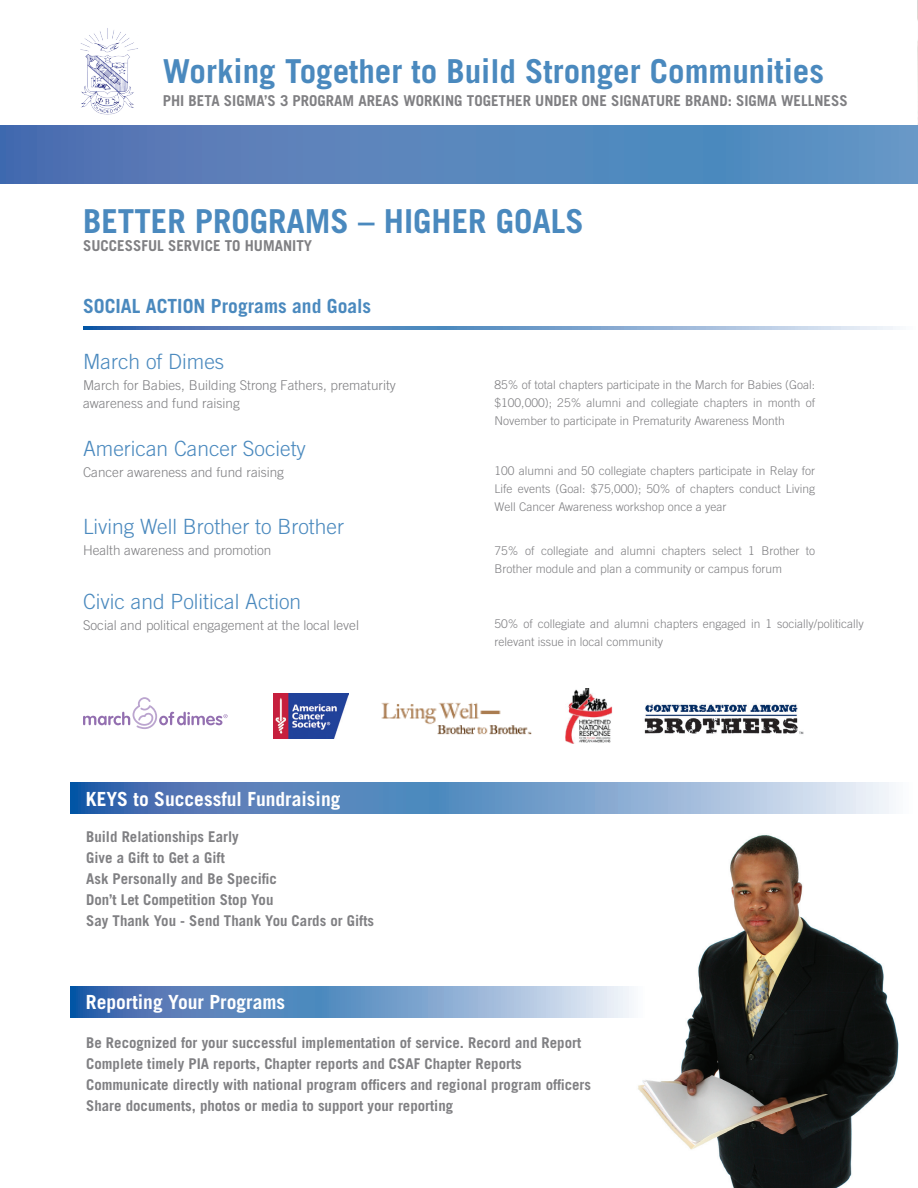
<style>
.page{position:relative;width:918px;height:1188px;background:#fff}
.page>*{position:absolute;margin:0;border:0;box-sizing:border-box;transform-origin:0 0}
.t1{font:700 33px "Trade Gothic";color:#4a89be}
.t2{font:300 21px "Trade Gothic";color:#4a89be}
.t3{font:700 19.5px "Trade Gothic";color:#fff}
.t4{font:700 19.5px "Trade Gothic";color:#4a89be}
.t5{font:700 15px "Trade Gothic";color:#808083}
.t6{font:700 14.85px/21px "Trade Gothic";color:#808083}
.t7{font:300 13.5px/18px "Trade Gothic";color:#808083}
.t8{font:300 12px/18px "Trade Gothic";color:#808083;text-align:justify}
</style>
<div class="page">
<svg style="left:917px;top:0;width:1px;height:125px"></svg>
<img style="left:638px;top:835px;width:261px;height:353px">
<svg style="left:71px;top:782px;width:822px;height:32px;background:#789dca"></svg>
<svg style="left:71px;top:986px;width:576px;height:32px;background:#7ba0cb"></svg>
<svg style="left:0;top:125px;width:918px;height:59px;background:#5684bb"></svg>
<img style="left:274px;top:694px;width:75px;height:45px">
<img style="left:644px;top:704px;width:160px;height:30px">
<svg style="left:83px;top:697px;width:145px;height:32px"></svg>
<img style="left:381px;top:702px;width:151px;height:33px">
<img style="left:565px;top:689px;width:48px;height:55px">
<svg style="left:83px;top:326px;width:813px;height:4px;background:#799dca"></svg>
<img style="left:80px;top:28px;width:58px;height:86px">
<h1 class="t1" style="left:163px;top:51px;width:663px">Working Together to Build Stronger Communities</h1>
<p class="t5" style="left:163px;top:91px;width:678px">Phi Beta Sigma’s 3 Program Areas Working Together Under one Signature Brand: sigma wellness</p>
<h1 class="t1" style="left:83px;top:201px;width:318px">BETTER PROGRAMS – HIGHE</h1>
<h1 class="t1" style="left:468px;top:201px;width:117px">R GOALS</h1>
<p class="t5" style="left:83px;top:237px;width:189px">SUCCESSFUL SERVICE TO HUMANI</p>
<p class="t5" style="left:296px;top:237px;width:17px">TY</p>
<h3 class="t4" style="left:83px;top:294px;width:290px">SOCIAL ACTION Programs and Goals</h3>
<h2 class="t2" style="left:83px;top:349px;width:143px">March of Dimes</h2>
<p class="t7" style="left:83px;top:376px;width:314px">March for Babies, Building Strong Fathers, prematurity awareness and fund raising</p>
<p class="t8" style="left:495px;top:376px;width:322px">85% of total chapters participate in the March for Babies (Goal: $100,000); 25% alumni and collegiate chapters in month of November to participate in Prematurity Awareness Month</p>
<p class="t8" style="left:495px;top:461px;width:322px">100 alumni and 50 collegiate chapters participate in Relay for Life events (Goal: $75,000); 50% of chapters conduct Living Well Cancer Awareness workshop once a year</p>
<p class="t8" style="left:495px;top:542px;width:322px">75% of collegiate and alumni chapters select 1 Brother to<br>Brother module and plan a community or campus forum</p>
<h2 class="t2" style="left:83px;top:436px;width:224px">American Cancer Society</h2>
<p class="t7" style="left:83px;top:463px;width:203px">Cancer awareness and fund raising</p>
<h2 class="t2" style="left:83px;top:514px;width:262px">Living Well Brother to Brother</h2>
<p class="t7" style="left:83px;top:541px;width:190px">Health awareness and promotion</p>
<h2 class="t2" style="left:83px;top:589px;width:220px">Civic and Political Action</h2>
<p class="t7" style="left:83px;top:616px;width:278px">Social and political engagement at the local level</p>
<p class="t8" style="left:495px;top:614px;width:371px">50% of collegiate and alumni chapters engaged in 1 socially/politically relevant issue in local community</p>
<h3 class="t3" style="left:86px;top:787px;width:256px">KEYS to Successful Fundraising</h3>
<p class="t6" style="left:86px;top:826px;width:289px">Build Relationships Early<br>Give a Gift to Get a Gift<br>Ask Personally and Be Specific<br>Don’t Let Competition Stop You<br>Say Thank You - Send Thank You Cards or Gifts</p>
<h3 class="t3" style="left:86px;top:991px;width:201px">Reporting Your Programs</h3>
<p class="t6" style="left:86px;top:1032px;width:506px">Be Recognized for your successful implementation of service. Record and Report Complete timely PIA reports, Chapter reports and CSAF Chapter Reports Communicate directly with national program officers and regional program officers Share documents, photos or media to support your reporting</p>
</div>
